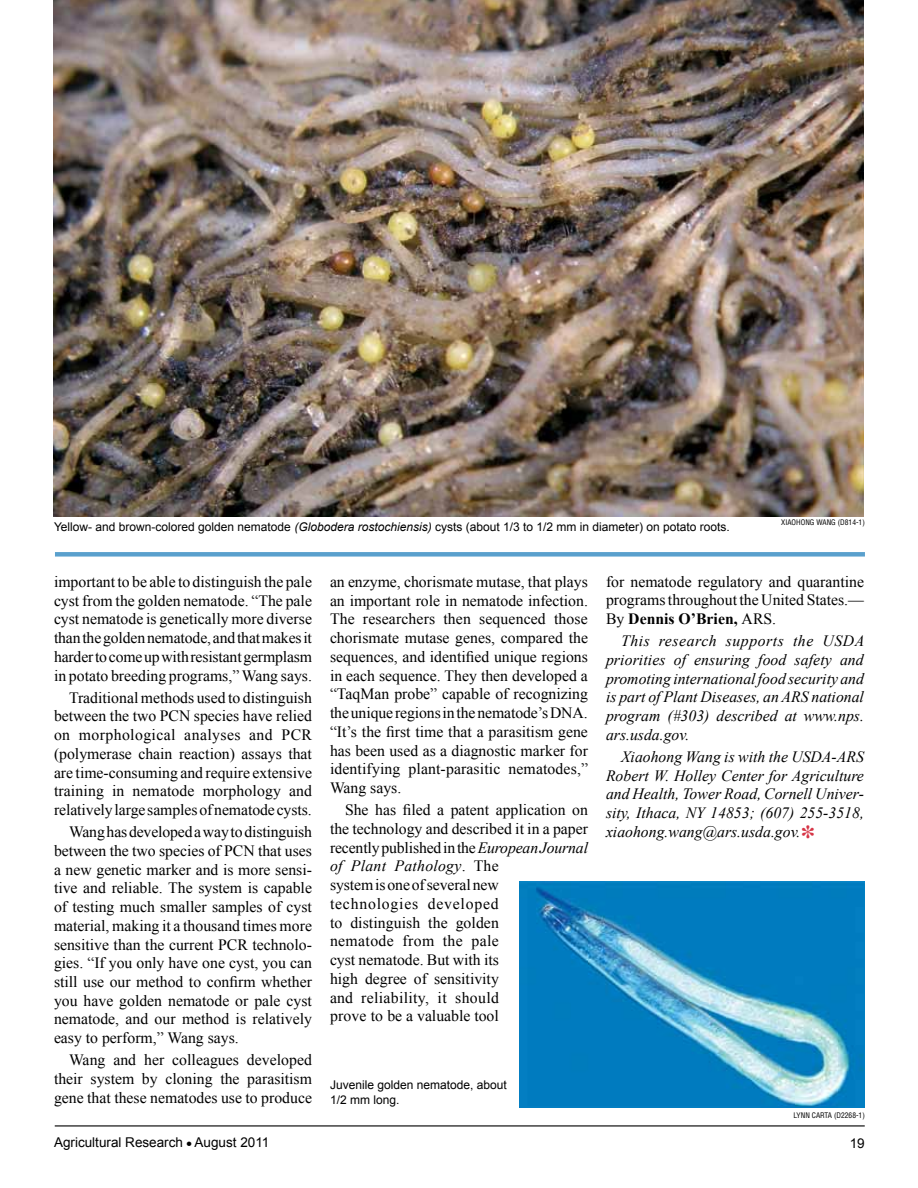
<style>
.page{position:relative;width:918px;height:1188px;background:#fff}
.page>*{position:absolute;margin:0;border:0;box-sizing:border-box;transform-origin:0 0}
.t1{font:15.75px/18.8px "Times New Roman";color:#000;text-align:justify}
.t2{font:italic 15.75px/18.8px "Times New Roman";color:#000;text-align:justify}
.t3{font:13.5px "Arial";color:#000}
.t4{font:12px/15px "Arial";color:#000}
.t5{font:condensed 7.5px "Helvetica";color:#000}
.t6{font:6px "Monotype Sorts";color:#000}
.s1{font-style:italic}
.s2{font-weight:700}
.s3{font-family:"Times";font-weight:700;font-style:normal;font-size:30px;color:#d63647}
</style>
<div class="page">
<hr style="left:55px;top:1125px;width:810px;height:1px;background:#000">
<div style="left:55px;top:552px;width:810px;height:5px;background:#5aa0cd"></div>
<img style="left:53px;top:0;width:810px;height:517px">
<img style="left:519px;top:881px;width:346px;height:227px">
<p class="t4" style="left:54px;top:519px;width:677px">Yellow- and brown-colored golden nematode <span class="s1">(Globodera rostochiensis)</span> cysts (about 1/3 to 1/2 mm in diameter) on potato roots.</p>
<p class="t5" style="left:781px;top:518px;width:85px">XIAOHONG WANG (D814-1)</p>
<p class="t1" style="left:54px;top:572px;width:260px">important to be able to distinguish the pale cyst from the golden nematode. “The pale cyst nematode is genetically more diverse than the golden nematode, and that makes it harder to come up with resistant germplasm in potato breeding programs,” Wang says.</p>
<p class="t1" style="left:54px;top:688px;width:260px;text-indent:15px">Traditional methods used to distinguish between the two PCN species have relied on morphological analyses and PCR (polymerase chain reaction) assays that are time-consuming and require extensive training in nematode morphology and relatively large samples of nematode cysts.</p>
<p class="t1" style="left:54px;top:822px;width:260px;text-indent:15px">Wang has developed a way to distinguish between the two species of PCN that uses a new genetic marker and is more sensi&shy;tive and reliable. The system is capable of testing much smaller samples of cyst material, making it a thousand times more sensitive than the current PCR technolo&shy;gies. “If you only have one cyst, you can still use our method to confirm whether you have golden nematode or pale cyst nematode, and our method is relatively easy to perform,” Wang says.</p>
<p class="t1" style="left:54px;top:1050px;width:260px;text-indent:15px">Wang and her colleagues developed their system by cloning the parasitism gene that these nematodes use to produce</p>
<p class="t1" style="left:330px;top:572px;width:260px">an enzyme, chorismate mutase, that plays an important role in nematode infection.<br>The researchers then sequenced those chorismate mutase genes, compared the sequences, and identified unique regions in each sequence. They then developed a “TaqMan probe” capable of recognizing the unique regions in the nematode’s DNA. “It’s the first time that a parasitism gene has been used as a diagnostic marker for identifying plant-parasitic nematodes,” Wang says.</p>
<p class="t1" style="left:330px;top:800px;width:260px;text-align:left;text-indent:15px">She has filed a patent application on the technology and described it in a paper recently published in the <span class="s1">European Journal of Plant Pathology</span>. The<br>system is one of several new technologies developed<br>to distinguish the golden<br>nematode from the pale<br>cyst nematode. But with its<br>high degree of sensitivity<br>and reliability, it should<br>prove to be a valuable tool</p>
<p class="t1" style="left:606px;top:572px;width:260px">for nematode regulatory and quarantine programs throughout the United States.— By <span class="s2">Dennis O’Brien,</span> ARS.</p>
<p class="t2" style="left:606px;top:631px;width:260px;text-indent:15px">This research supports the USDA priorities of ensuring food safety and promoting international food security and is part of Plant Diseases, an ARS national program (#303) described at www.nps. ars.usda.gov.</p>
<p class="t2" style="left:606px;top:747px;width:260px;text-indent:15px">Xiaohong Wang is with the USDA-ARS Robert W. Holley Center for Agriculture and Health, Tower Road, Cornell Univer&shy;sity, Ithaca, NY 14853; (607) 255-3518, xiaohong.wang@ars.usda.gov.<span class="s3">*</span></p>
<p class="t4" style="left:330px;top:1078px;width:178px">Juvenile golden nematode, about<br>1/2 mm long.</p>
<p class="t5" style="left:794px;top:1110px;width:73px">LYNN CARTA (D2268-1)</p>
<p class="t3" style="left:54px;top:1133px;width:131px">Agricultural Research</p>
<p class="t6" style="left:187px;top:1141px;width:6px">l</p>
<p class="t3" style="left:195px;top:1133px;width:76px">August 2011</p>
<p class="t3" style="left:850px;top:1134px;width:17px">19</p>
</div>
